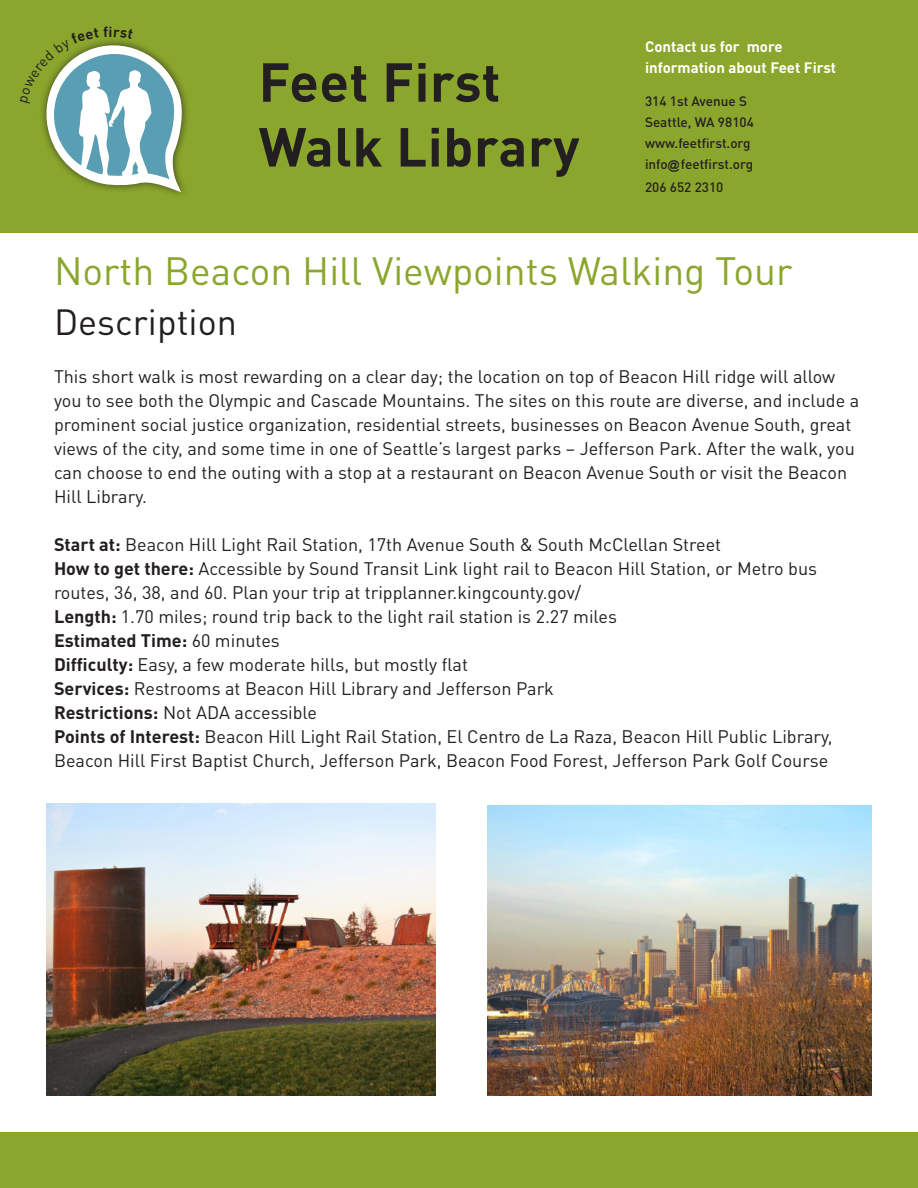
<style>
.page{position:relative;width:918px;height:1188px;background:#fff}
.page>*{position:absolute;margin:0;border:0;box-sizing:border-box;transform-origin:0 0}
.t1{font:700 54px/64.8px "DIN Pro";letter-spacing:.01em;color:#231f20}
.t2{font:39px "DIN Pro";color:#8aa62c}
.t3{font:36px "DIN Pro";color:#231f20}
.t4{font:18px/24px "DIN Pro";color:#231f20}
.t5{font:700 18px "DIN Pro";color:#231f20}
.t6{font:700 15px/21px "DIN Pro";color:#fff}
.t7{font:500 13.5px "DIN Pro";color:#231f20}
.s1{font-family:"Arial";font-weight:700;font-size:12px}
.s2{font-weight:700}
.s3{font-weight:400}
</style>
<div class="page">
<div style="left:0;top:0;width:918px;height:233px;background:#8aa62c"></div>
<div style="left:0;top:1133px;width:918px;height:55px;background:#8ba62d"></div>
<img style="left:46px;top:804px;width:390px;height:292px">
<img style="left:487px;top:806px;width:384px;height:289px">
<svg style="left:42px;top:40px;width:145px;height:155px"></svg>
<p class="t1" style="left:259px;top:48px;width:323px">Feet First<br>Walk Library</p>
<p class="t6" style="left:645px;top:36px;width:193px">Contact us for more information about Feet First</p>
<p class="t7" style="left:645px;top:92px;width:103px">314 1st Avenue S</p>
<p class="t7" style="left:645px;top:113px;width:110px">Seattle, WA 98104</p>
<p class="t7" style="left:645px;top:134px;width:107px">www.feetfirst.org</p>
<p class="t7" style="left:645px;top:155px;width:110px">info<span class="s1">@</span>feetfirst.org</p>
<p class="t7" style="left:645px;top:178px;width:80px">206 652 2310</p>
<p class="t2" style="left:54px;top:244px;width:740px">North Beacon Hill Viewpoints Walking Tour</p>
<p class="t3" style="left:54px;top:298px;width:185px">Description</p>
<p class="t4" style="left:54px;top:364px;width:807px">This short walk is most rewarding on a clear day; the location on top of Beacon Hill ridge will allow you to see both the Olympic and Cascade Mountains. The sites on this route are diverse, and include a prominent social justice organization, residential streets, businesses on Beacon Avenue South, great views of the city, and some time in one of Seattle’s largest parks – Jefferson Park. After the walk, you can choose to end the outing with a stop at a restaurant on Beacon Avenue South or visit the Beacon Hill Library.</p>
<p class="t4" style="left:54px;top:532px;width:669px"><span class="s2">Start at:</span> Beacon Hill Light Rail Station, 17th Avenue South &amp; South McClellan Street</p>
<p class="t4" style="left:54px;top:556px;width:765px"><span class="s2">How to get there:</span> Accessible by Sound Transit Link light rail to Beacon Hill Station, or Metro bus routes, 36, 38, and 60. Plan your trip at tripplanner.kingcounty.gov/</p>
<p class="t4" style="left:54px;top:604px;width:565px"><span class="s2">Length:</span> 1.70 miles; round trip back to the light rail station is 2.27 miles</p>
<p class="t5" style="left:54px;top:629px;width:227px">Estimated Time: <span class="s3">60 minutes</span></p>
<p class="t4" style="left:54px;top:652px;width:415px"><span class="s2">Difficulty:</span> Easy, a few moderate hills, but mostly flat</p>
<p class="t4" style="left:54px;top:676px;width:501px"><span class="s2">Services:</span> Restrooms at Beacon Hill Library and Jefferson Park</p>
<p class="t4" style="left:54px;top:700px;width:265px"><span class="s2">Restrictions:</span> Not ADA accessible</p>
<p class="t4" style="left:54px;top:724px;width:780px"><span class="s2">Points of Interest:</span> Beacon Hill Light Rail Station, El Centro de La Raza, Beacon Hill Public Library,<br>Beacon Hill First Baptist Church, Jefferson Park, Beacon Food Forest, Jefferson Park Golf Course</p>
</div>
